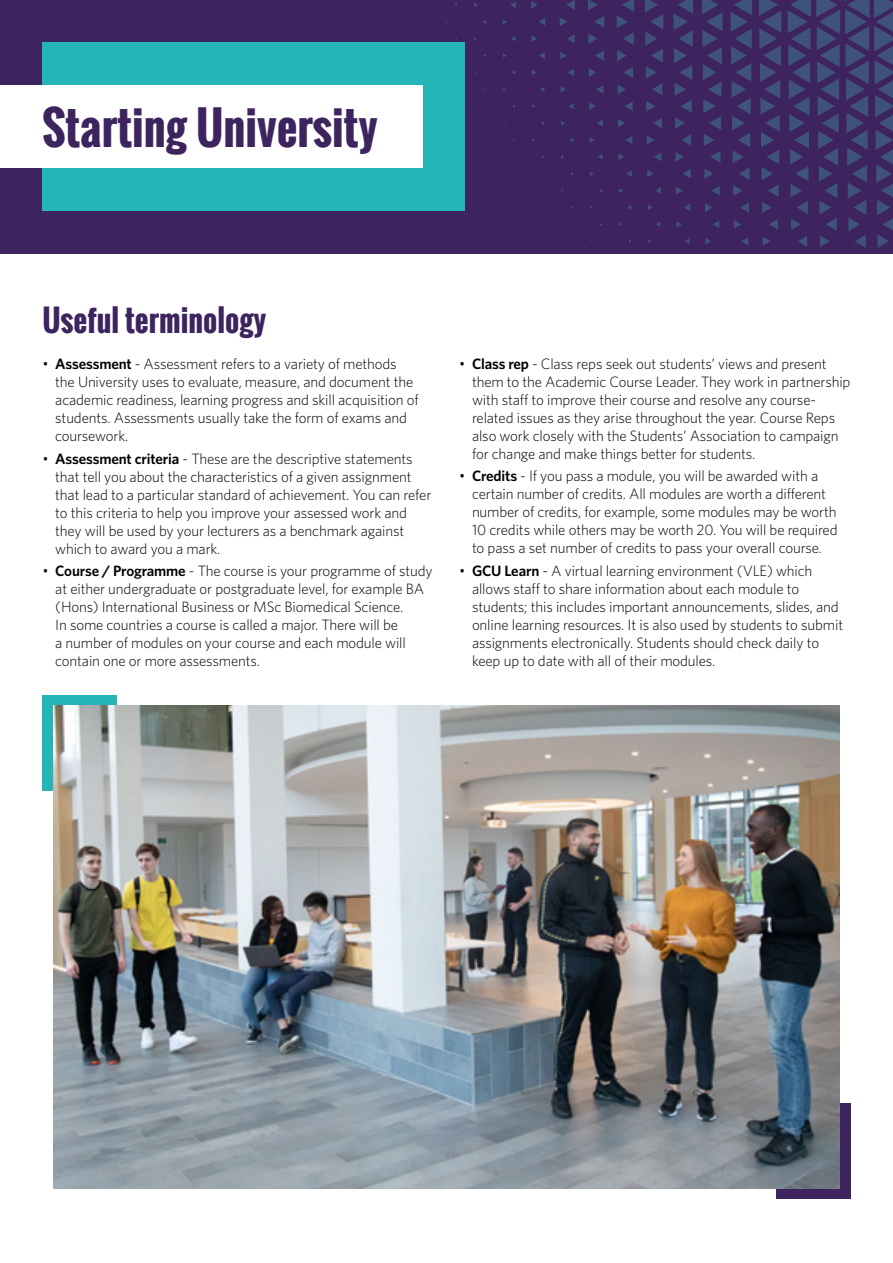
<style>
.page{position:relative;width:893px;height:1263px;background:#fff}
.page>*{position:absolute;margin:0;border:0;box-sizing:border-box;transform-origin:0 0}
.t1{font:700 45px "Oswald";color:#3d245f}
.t2{font:700 30px "Oswald";color:#3d245f}
.t3{font:300 15px/18px "Whitney";letter-spacing:-.01em;color:#000}
.s1{font-weight:600}
</style>
<div class="page">
<div style="left:0;top:0;width:893px;height:253px;background:#3d245f"></div>
<div style="left:43px;top:43px;width:422px;height:168px;background:#24b5b7"></div>
<svg style="left:388px;top:0;width:505px;height:253px"></svg>
<div style="left:0;top:85px;width:422px;height:83px;background:#fff"></div>
<div style="left:43px;top:695px;width:74px;height:96px;background:#24b5b7"></div>
<div style="left:776px;top:1103px;width:74px;height:96px;background:#3d245f"></div>
<img style="left:53px;top:706px;width:787px;height:482px">
<h1 class="t1" style="left:43px;top:94px;width:336px">Starting University</h1>
<h2 class="t2" style="left:43px;top:298px;width:225px">Useful terminology</h2>
<p class="t3" style="left:55px;top:355px;width:365px;text-indent:-13px">• <span class="s1">Assessment</span> - Assessment refers to a variety of methods the University uses to evaluate, measure, and document the academic readiness, learning progress and skill acquisition of students. Assessments usually take the form of exams and coursework.</p>
<p class="t3" style="left:55px;top:449px;width:378px;text-indent:-13px">• <span class="s1">Assessment criteria</span> - These are the descriptive statements that tell you about the characteristics of a given assignment that lead to a particular standard of achievement. You can refer to this criteria to help you improve your assessed work and they will be used by your lecturers as a benchmark against which to award you a mark.</p>
<p class="t3" style="left:55px;top:561px;width:379px;text-indent:-13px">• <span class="s1">Course / Programme</span> - The course is your programme of study at either undergraduate or postgraduate level, for example BA (Hons) International Business or MSc Biomedical Science.<br>In some countries a course is called a major. There will be<br>a number of modules on your course and each module will contain one or more assessments.</p>
<p class="t3" style="left:472px;top:354px;width:380px;text-indent:-13px">• <span class="s1">Class rep</span> - Class reps seek out students’ views and present them to the Academic Course Leader. They work in partnership with staff to improve their course and resolve any course&shy;related issues as they arise throughout the year. Course Reps also work closely with the Students’ Association to campaign for change and make things better for students.</p>
<p class="t3" style="left:472px;top:467px;width:367px;text-indent:-13px">• <span class="s1">Credits</span> - If you pass a module, you will be awarded with a certain number of credits. All modules are worth a different number of credits, for example, some modules may be worth 10 credits while others may be worth 20. You will be required to pass a set number of credits to pass your overall course.</p>
<p class="t3" style="left:472px;top:561px;width:373px;text-indent:-13px">• <span class="s1">GCU Learn</span> - A virtual learning environment (VLE) which allows staff to share information about each module to students; this includes important announcements, slides, and online learning resources. It is also used by students to submit assignments electronically. Students should check daily to keep up to date with all of their modules.</p>
</div>
